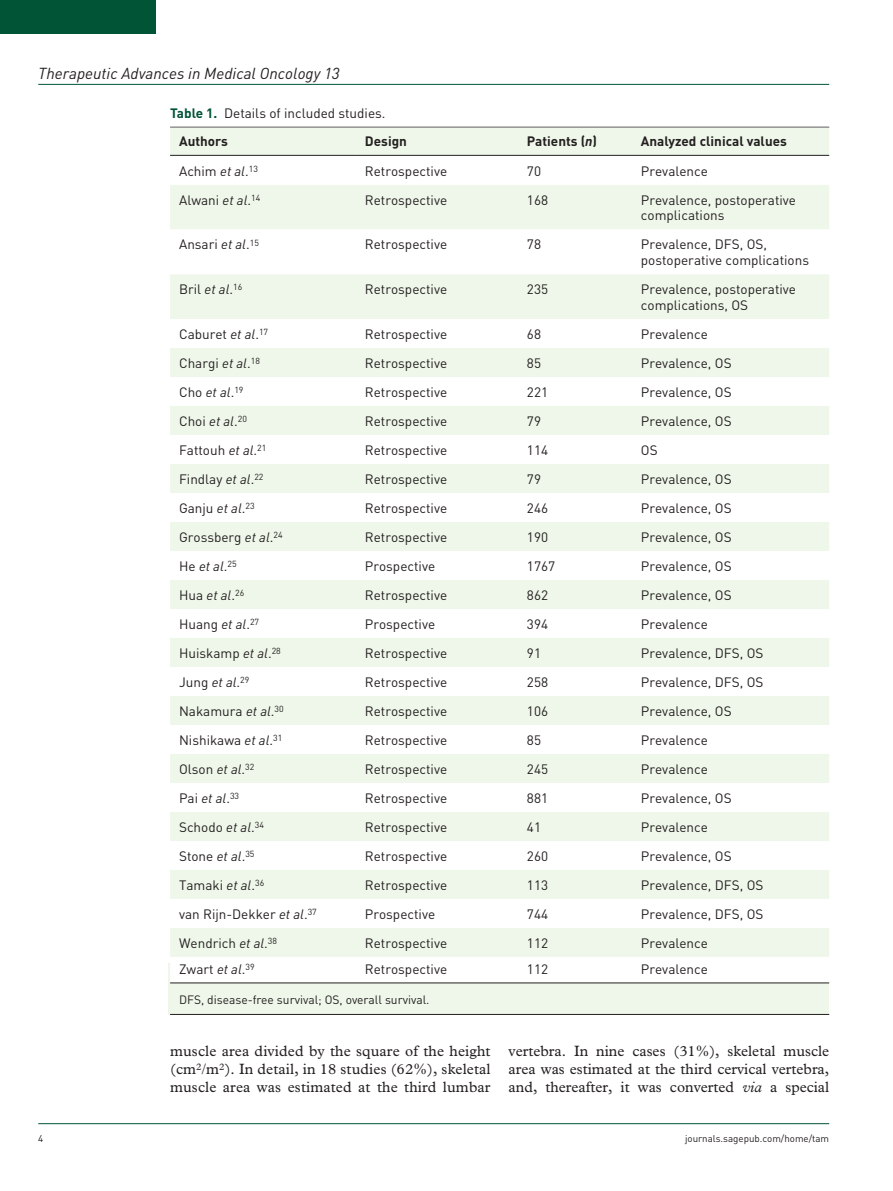
<style>
.page{position:relative;width:893px;height:1191px;background:#fff}
.page>*{position:absolute;margin:0;border:0;box-sizing:border-box;transform-origin:0 0}
.t1{font:italic 15.75px "DIN";color:#231f20}
.t2{font:15px/18px "Plantin Std";letter-spacing:.005em;color:#231f20;text-align:justify}
.t3{font:13.5px/15.8px "DIN";color:#231f20}
.t4{font:700 13.5px "DIN";color:#231f20}
.t5{font:italic 13.5px "DIN";color:#231f20}
.t6{font:12px "DIN";color:#231f20}
.t7{font:9.75px "DIN";color:#231f20}
.s1{font-weight:700;color:#015436}
.s2{font-weight:700}
.s3{font-style:italic}
.s4{font-style:normal}
</style>
<div class="page">
<hr style="left:38px;top:84px;width:791px;height:1px;background:#015436">
<hr style="left:38px;top:1123px;width:791px;height:1px;background:#015436">
<div style="left:0;top:0;width:155px;height:34px;background:#015436"></div>
<div style="left:169px;top:962px;width:660px;height:52px;background:#eff7ea"></div>
<hr style="left:170px;top:127px;width:659px;height:1px;background:#231f20">
<hr style="left:170px;top:1014px;width:659px;height:1px;background:#231f20">
<div style="left:170px;top:128px;width:659px;height:27px;background:#eff7ea"></div>
<svg style="left:170px;top:185px;width:659px;height:797px;fill:#eff7ea"></svg>
<hr style="left:170px;top:155px;width:186px;height:1px;background:#231f20">
<hr style="left:356px;top:155px;width:162px;height:1px;background:#231f20">
<hr style="left:518px;top:155px;width:114px;height:1px;background:#231f20">
<hr style="left:632px;top:155px;width:197px;height:1px;background:#231f20">
<hr style="left:170px;top:982px;width:186px;height:1px;background:#231f20">
<hr style="left:356px;top:982px;width:162px;height:1px;background:#231f20">
<hr style="left:518px;top:982px;width:114px;height:1px;background:#231f20">
<hr style="left:632px;top:982px;width:197px;height:1px;background:#231f20">
<p class="t1" style="left:38px;top:63px;width:303px">Therapeutic Advances in Medical Oncology 13</p>
<p class="t3" style="left:179px;top:98px;width:208px;line-height:28.5px;text-indent:-9px"><span class="s1">Table 1.</span> Details of included studies.<br><span class="s2">Authors</span></p>
<p class="t4" style="left:365px;top:133px;width:43px">Design</p>
<p class="t4" style="left:527px;top:133px;width:72px">Patients (<span class="s3">n</span>)</p>
<p class="t4" style="left:641px;top:133px;width:147px">Analyzed clinical values</p>
<p class="t3" style="left:179px;top:163px;width:80px">Achim <span class="s3">et al</span>.<sup>13</sup></p>
<p class="t3" style="left:365px;top:163px;width:84px">Retrospective</p>
<p class="t3" style="left:527px;top:163px;width:16px">70</p>
<p class="t3" style="left:641px;top:163px;width:69px">Prevalence</p>
<p class="t3" style="left:179px;top:192px;width:83px">Alwani <span class="s3">et al</span>.<sup>14</sup></p>
<p class="t3" style="left:365px;top:192px;width:84px">Retrospective</p>
<p class="t3" style="left:527px;top:192px;width:23px">168</p>
<p class="t3" style="left:641px;top:192px;width:157px">Prevalence, postoperative complications</p>
<p class="t3" style="left:179px;top:236px;width:81px">Ansari <span class="s3">et al</span>.<sup>15</sup></p>
<p class="t3" style="left:365px;top:236px;width:84px">Retrospective</p>
<p class="t3" style="left:527px;top:236px;width:16px">78</p>
<p class="t3" style="left:641px;top:236px;width:170px">Prevalence, DFS, OS, postoperative complications</p>
<p class="t3" style="left:179px;top:281px;width:65px">Bril <span class="s3">et al</span>.<sup>16</sup></p>
<p class="t3" style="left:365px;top:281px;width:84px">Retrospective</p>
<p class="t3" style="left:527px;top:281px;width:23px">235</p>
<p class="t3" style="left:641px;top:281px;width:157px">Prevalence, postoperative complications, OS</p>
<p class="t3" style="left:179px;top:326px;width:91px">Caburet <span class="s3">et al</span>.<sup>17</sup></p>
<p class="t3" style="left:365px;top:326px;width:84px">Retrospective</p>
<p class="t3" style="left:527px;top:326px;width:16px">68</p>
<p class="t3" style="left:641px;top:326px;width:69px">Prevalence</p>
<p class="t3" style="left:179px;top:355px;width:82px">Chargi <span class="s3">et al</span>.<sup>18</sup></p>
<p class="t3" style="left:365px;top:355px;width:84px">Retrospective</p>
<p class="t3" style="left:527px;top:355px;width:16px">85</p>
<p class="t3" style="left:641px;top:355px;width:92px">Prevalence, OS</p>
<p class="t3" style="left:179px;top:384px;width:66px">Cho <span class="s3">et al</span>.<sup>19</sup></p>
<p class="t3" style="left:365px;top:384px;width:84px">Retrospective</p>
<p class="t3" style="left:527px;top:384px;width:23px">221</p>
<p class="t3" style="left:641px;top:384px;width:92px">Prevalence, OS</p>
<p class="t3" style="left:179px;top:413px;width:69px">Choi <span class="s3">et al</span>.<sup>20</sup></p>
<p class="t3" style="left:365px;top:413px;width:84px">Retrospective</p>
<p class="t3" style="left:527px;top:413px;width:16px">79</p>
<p class="t3" style="left:641px;top:413px;width:92px">Prevalence, OS</p>
<p class="t3" style="left:179px;top:442px;width:89px">Fattouh <span class="s3">et al</span>.<sup>21</sup></p>
<p class="t3" style="left:365px;top:442px;width:84px">Retrospective</p>
<p class="t3" style="left:527px;top:442px;width:23px">114</p>
<p class="t3" style="left:641px;top:442px;width:18px">OS</p>
<p class="t3" style="left:179px;top:471px;width:86px">Findlay <span class="s3">et al</span>.<sup>22</sup></p>
<p class="t3" style="left:365px;top:471px;width:84px">Retrospective</p>
<p class="t3" style="left:527px;top:471px;width:16px">79</p>
<p class="t3" style="left:641px;top:471px;width:92px">Prevalence, OS</p>
<p class="t3" style="left:179px;top:500px;width:77px">Ganju <span class="s3">et al</span>.<sup>23</sup></p>
<p class="t3" style="left:365px;top:500px;width:84px">Retrospective</p>
<p class="t3" style="left:527px;top:500px;width:23px">246</p>
<p class="t3" style="left:641px;top:500px;width:92px">Prevalence, OS</p>
<p class="t3" style="left:179px;top:529px;width:105px">Grossberg <span class="s3">et al</span>.<sup>24</sup></p>
<p class="t3" style="left:365px;top:529px;width:84px">Retrospective</p>
<p class="t3" style="left:527px;top:529px;width:23px">190</p>
<p class="t3" style="left:641px;top:529px;width:92px">Prevalence, OS</p>
<p class="t5" style="left:179px;top:557px;width:59px"><span class="s4">He</span> et al<span class="s4">.</span><sup>25</sup></p>
<p class="t3" style="left:365px;top:558px;width:72px">Prospective</p>
<p class="t3" style="left:527px;top:558px;width:30px">1767</p>
<p class="t3" style="left:641px;top:558px;width:92px">Prevalence, OS</p>
<p class="t3" style="left:179px;top:587px;width:67px">Hua <span class="s3">et al</span>.<sup>26</sup></p>
<p class="t3" style="left:365px;top:587px;width:84px">Retrospective</p>
<p class="t3" style="left:527px;top:587px;width:23px">862</p>
<p class="t3" style="left:641px;top:587px;width:92px">Prevalence, OS</p>
<p class="t3" style="left:179px;top:616px;width:82px">Huang <span class="s3">et al</span>.<sup>27</sup></p>
<p class="t3" style="left:365px;top:616px;width:72px">Prospective</p>
<p class="t3" style="left:527px;top:616px;width:23px">394</p>
<p class="t3" style="left:641px;top:616px;width:69px">Prevalence</p>
<p class="t3" style="left:179px;top:645px;width:103px">Huiskamp <span class="s3">et al</span>.<sup>28</sup></p>
<p class="t3" style="left:365px;top:645px;width:84px">Retrospective</p>
<p class="t3" style="left:527px;top:645px;width:16px">91</p>
<p class="t3" style="left:641px;top:645px;width:124px">Prevalence, DFS, OS</p>
<p class="t3" style="left:179px;top:674px;width:72px">Jung <span class="s3">et al</span>.<sup>29</sup></p>
<p class="t3" style="left:365px;top:674px;width:84px">Retrospective</p>
<p class="t3" style="left:527px;top:674px;width:23px">258</p>
<p class="t3" style="left:641px;top:674px;width:124px">Prevalence, DFS, OS</p>
<p class="t3" style="left:179px;top:703px;width:106px">Nakamura <span class="s3">et al</span>.<sup>30</sup></p>
<p class="t3" style="left:365px;top:703px;width:84px">Retrospective</p>
<p class="t3" style="left:527px;top:703px;width:23px">106</p>
<p class="t3" style="left:641px;top:703px;width:92px">Prevalence, OS</p>
<p class="t3" style="left:179px;top:732px;width:105px">Nishikawa <span class="s3">et al</span>.<sup>31</sup></p>
<p class="t3" style="left:365px;top:732px;width:84px">Retrospective</p>
<p class="t3" style="left:527px;top:732px;width:16px">85</p>
<p class="t3" style="left:641px;top:732px;width:69px">Prevalence</p>
<p class="t3" style="left:179px;top:761px;width:77px">Olson <span class="s3">et al</span>.<sup>32</sup></p>
<p class="t3" style="left:365px;top:761px;width:84px">Retrospective</p>
<p class="t3" style="left:527px;top:761px;width:23px">245</p>
<p class="t3" style="left:641px;top:761px;width:69px">Prevalence</p>
<p class="t3" style="left:179px;top:790px;width:62px">Pai <span class="s3">et al</span>.<sup>33</sup></p>
<p class="t3" style="left:365px;top:790px;width:84px">Retrospective</p>
<p class="t3" style="left:527px;top:790px;width:23px">881</p>
<p class="t3" style="left:641px;top:790px;width:92px">Prevalence, OS</p>
<p class="t3" style="left:179px;top:819px;width:86px">Schodo <span class="s3">et al</span>.<sup>34</sup></p>
<p class="t3" style="left:365px;top:819px;width:84px">Retrospective</p>
<p class="t3" style="left:527px;top:819px;width:16px">41</p>
<p class="t3" style="left:641px;top:819px;width:69px">Prevalence</p>
<p class="t3" style="left:179px;top:848px;width:77px">Stone <span class="s3">et al</span>.<sup>35</sup></p>
<p class="t3" style="left:365px;top:848px;width:84px">Retrospective</p>
<p class="t3" style="left:527px;top:848px;width:23px">260</p>
<p class="t3" style="left:641px;top:848px;width:92px">Prevalence, OS</p>
<p class="t3" style="left:179px;top:877px;width:87px">Tamaki <span class="s3">et al</span>.<sup>36</sup></p>
<p class="t3" style="left:365px;top:877px;width:84px">Retrospective</p>
<p class="t3" style="left:527px;top:877px;width:23px">113</p>
<p class="t3" style="left:641px;top:877px;width:124px">Prevalence, DFS, OS</p>
<p class="t3" style="left:179px;top:906px;width:139px">van Rijn-Dekker <span class="s3">et al</span>.<sup>37</sup></p>
<p class="t3" style="left:365px;top:906px;width:72px">Prospective</p>
<p class="t3" style="left:527px;top:906px;width:23px">744</p>
<p class="t3" style="left:641px;top:906px;width:124px">Prevalence, DFS, OS</p>
<p class="t3" style="left:179px;top:935px;width:100px">Wendrich <span class="s3">et al</span>.<sup>38</sup></p>
<p class="t3" style="left:365px;top:935px;width:84px">Retrospective</p>
<p class="t3" style="left:527px;top:935px;width:23px">112</p>
<p class="t3" style="left:641px;top:935px;width:69px">Prevalence</p>
<p class="t3" style="left:179px;top:961px;width:77px">Zwart <span class="s3">et al</span>.<sup>39</sup></p>
<p class="t3" style="left:365px;top:961px;width:84px">Retrospective</p>
<p class="t3" style="left:527px;top:961px;width:23px">112</p>
<p class="t3" style="left:641px;top:961px;width:69px">Prevalence</p>
<p class="t6" style="left:179px;top:991px;width:252px">DFS, disease-free survival; OS, overall survival.</p>
<p class="t2" style="left:170px;top:1042px;width:322px">muscle area divided by the square of the height (cm<sup>2</sup>/m<sup>2</sup>). In detail, in 18 studies (62%), skeletal muscle area was estimated at the third lumbar</p>
<p class="t2" style="left:509px;top:1042px;width:322px">vertebra. In nine cases (31%), skeletal muscle area was estimated at the third cervical vertebra, and, thereafter, it was converted <span class="s3">via</span> a special</p>
<p class="t7" style="left:38px;top:1132px;width:7px">4</p>
<p class="t7" style="left:685px;top:1132px;width:146px">journals.sagepub.com/home/tam</p>
</div>
